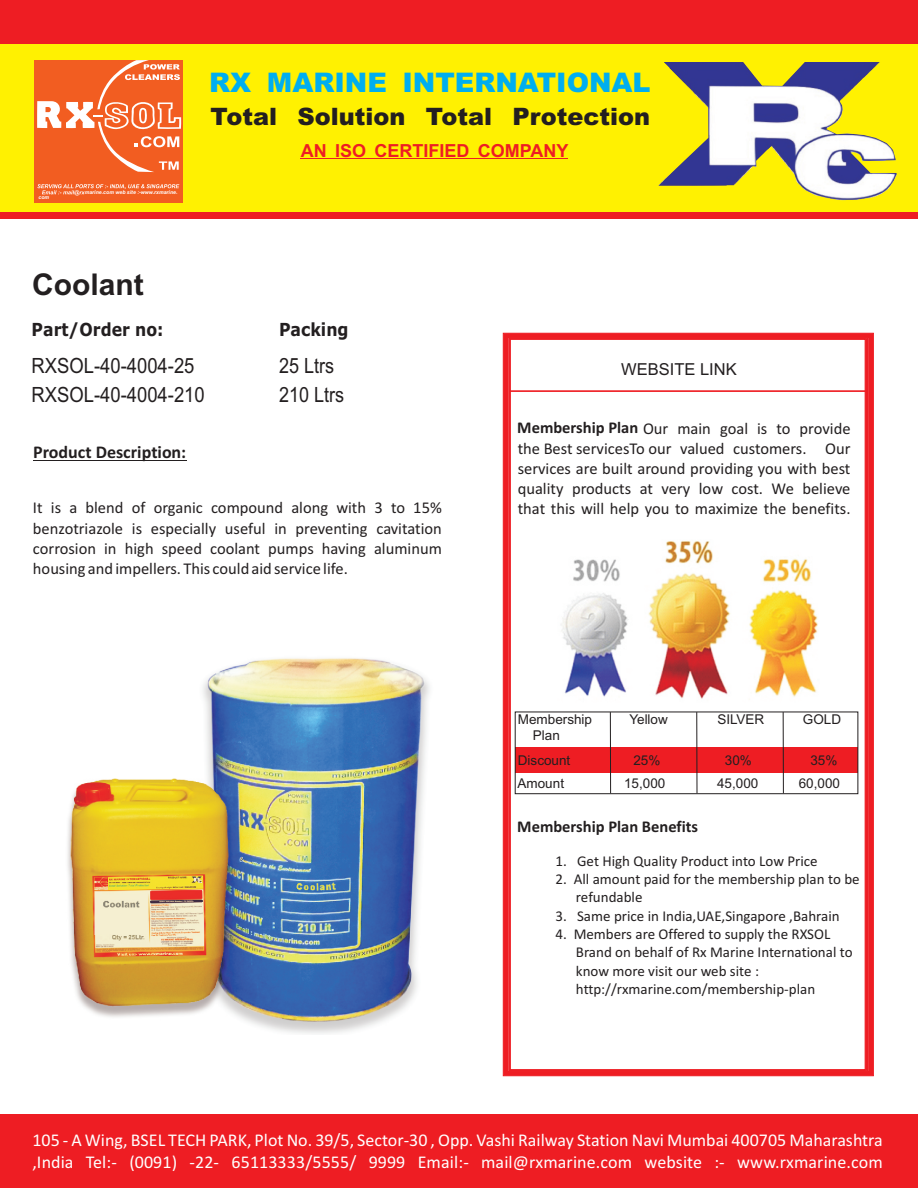
<style>
.page{position:relative;width:918px;height:1188px;background:#fff}
.page>*{position:absolute;margin:0;border:0;box-sizing:border-box;transform-origin:0 0}
.t1{font:700 30px "Arial";color:#231f20}
.t2{font:900 27px "Arial";color:#00aeef}
.t3{font:900 24px "Arial";color:#231f20}
.t4{font:21px/28.7px "Arial";color:#231f20;scale:.88 1}
.t5{font:21px/28.7px "Arial";color:#231f20;scale:.86 1}
.t6{font:18px/21.9px "Calibri";color:#fff}
.t7{font:700 18px "Arial";color:#ee1d23}
.t8{font:700 18px "Calibri";color:#231f20}
.t9{font:700 18px "Verdana";color:#231f20;scale:.87 1}
.t10{font:700 18px "Verdana";color:#231f20;scale:.88 1}
.t11{font:16.5px/20.1px "Calibri";color:#231f20;text-align:justify}
.t12{font:700 16.5px "Calibri";color:#231f20}
.t13{font:16.5px "Arial";color:#231f20}
.t14{font:15px/18.3px "Calibri";color:#231f20}
.t15{font:13.5px/15.1px "Arial";color:#231f20}
.t16{font:italic 700 5.25px "Arial";color:#fff}
.s1{font-weight:700}
</style>
<div class="page">
<div style="left:0;top:44px;width:918px;height:168px;background:#fff101"></div>
<img style="left:659px;top:63px;width:238px;height:137px">
<div style="left:0;top:1114px;width:918px;height:74px;background:#ee1d23"></div>
<div style="left:35px;top:60px;width:148px;height:143px;background:#f25d21"></div>
<svg style="left:37px;top:60px;width:144px;height:135px"></svg>
<hr style="left:301px;top:158px;width:267px;height:1px;background:#ee1d23">
<div style="left:0;top:1px;width:918px;height:43px;background:#ee1d23"></div>
<div style="left:0;top:213px;width:918px;height:6px;background:#ee1d23"></div>
<hr style="left:33px;top:460px;width:153px;height:1px;background:#231f20">
<img style="left:67px;top:658px;width:363px;height:376px">
<svg style="left:503px;top:333px;width:371px;height:743px"></svg>
<hr style="left:510px;top:390px;width:356px;height:2px;background:#ee1d23">
<img style="left:558px;top:540px;width:261px;height:162px">
<div style="left:515px;top:747px;width:343px;height:25px;background:#ee1d23"></div>
<div style="left:515px;top:712px;width:343px;height:82px;border:1px solid #231f20"></div>
<hr style="left:610px;top:712px;width:1px;height:81px;background:#231f20">
<hr style="left:697px;top:712px;width:1px;height:81px;background:#231f20">
<hr style="left:783px;top:712px;width:1px;height:81px;background:#231f20">
<h2 class="t2" style="left:209px;top:73px;width:443px">RX MARINE INTERNATIONAL</h2>
<h3 class="t3" style="left:211px;top:108px;width:441px">Total Solution Total Protection</h3>
<p class="t16" style="left:38px;top:195px;width:12px">com</p>
<p class="t16" style="left:85px;top:190px;width:94px">marine.com web site :-www.rxmarine.</p>
<h1 class="t1" style="left:32px;top:273px;width:113px">Coolant</h1>
<p class="t7" style="left:301px;top:143px;width:269px">AN ISO CERTIFIED COMPANY</p>
<p class="t9" style="left:32px;top:323px;width:153px">Part/Order no:</p>
<p class="t10" style="left:279px;top:323px;width:81px">Packing</p>
<p class="t4" style="left:32px;top:353px;width:198px">RXSOL-40-4004-25<br>RXSOL-40-4004-210</p>
<p class="t5" style="left:279px;top:353px;width:77px">25 Ltrs<br>210 Ltrs</p>
<p class="t13" style="left:621px;top:363px;width:117px">WEBSITE LINK</p>
<p class="t11" style="left:517px;top:419px;width:335px"><span class="s1">Membership Plan</span> Our main goal is to provide</p>
<p class="t8" style="left:33px;top:445px;width:155px">Product Description:</p>
<p class="t11" style="left:33px;top:499px;width:410px">It is a blend of organic compound along with 3 to 15% benzotriazole is especially useful in preventing cavitation corrosion in high speed coolant pumps having aluminum housing and impellers. This could aid service life.</p>
<p class="t11" style="left:518px;top:440px;width:334px">the Best servicesTo our valued customers. Our services are built around providing you with best quality products at very low cost. We believe that this will help you to maximize the benefits.</p>
<p class="t15" style="left:533px;top:713px;width:61px;text-indent:-15px">Membership<br>Plan</p>
<p class="t15" style="left:629px;top:713px;width:40px">Yellow</p>
<p class="t15" style="left:717px;top:713px;width:48px">SILVER</p>
<p class="t15" style="left:803px;top:713px;width:40px">GOLD</p>
<p class="t15" style="left:518px;top:754px;width:54px">Discount</p>
<p class="t15" style="left:633px;top:754px;width:29px">25%</p>
<p class="t15" style="left:725px;top:754px;width:29px">30%</p>
<p class="t15" style="left:810px;top:754px;width:29px">35%</p>
<p class="t15" style="left:518px;top:777px;width:48px">Amount</p>
<p class="t15" style="left:624px;top:777px;width:43px">15,000</p>
<p class="t15" style="left:717px;top:777px;width:43px">45,000</p>
<p class="t15" style="left:799px;top:777px;width:43px">60,000</p>
<p class="t12" style="left:517px;top:820px;width:182px">Membership Plan Benefits</p>
<p class="t14" style="left:556px;top:853px;width:264px">1. Get High Quality Product into Low Price</p>
<p class="t14" style="left:576px;top:871px;width:285px;text-indent:-20px">2. All amount paid for the membership plan to be refundable</p>
<p class="t14" style="left:556px;top:908px;width:286px">3. Same price in India,UAE,Singapore ,Bahrain</p>
<p class="t14" style="left:576px;top:926px;width:278px;text-indent:-20px">4. Members are Offered to supply the RXSOL Brand on behalf of Rx Marine International to know more visit our web site : http://rxmarine.com/membership-plan</p>
<p class="t6" style="left:32px;top:1130px;width:852px">105 - A Wing, BSEL TECH PARK, Plot No. 39/5, Sector-30 , Opp. Vashi Railway Station Navi Mumbai 400705 Maharashtra ,India Tel:- (0091) -22- 65113333/5555/ 9999 Email:- mail@rxmarine.com website :- www.rxmarine.com</p>
</div>
